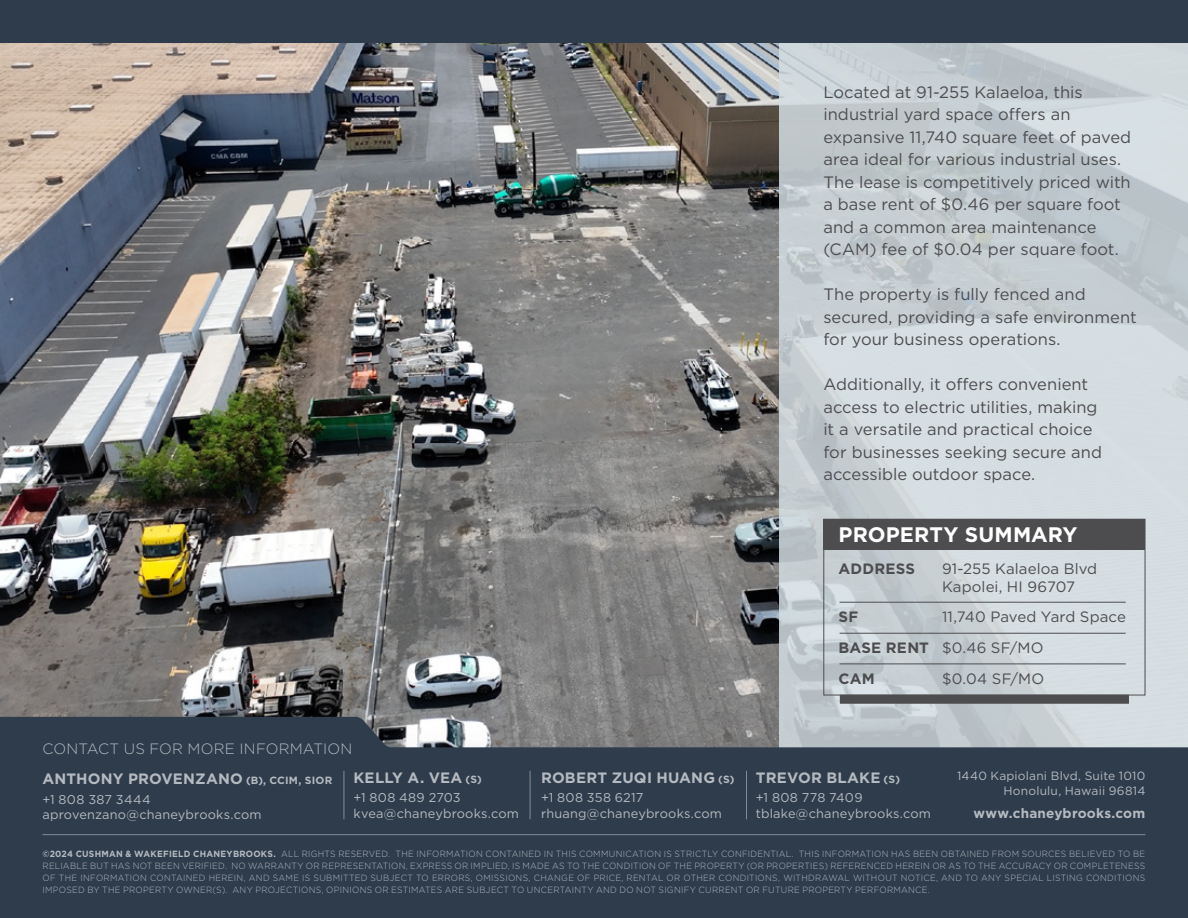
<style>
.page{position:relative;width:1188px;height:918px;background:#fff}
.page>*{position:absolute;margin:0;border:0;box-sizing:border-box;transform-origin:0 0}
.t1{font:700 21px "Gotham";letter-spacing:.005em;color:#fff}
.t2{font:16.5px/22.5px "Gotham";color:#4d4d4f}
.t3{font:15px/30.8px "Gotham";letter-spacing:.01em;color:#4d4d4f}
.t4{font:700 15px "Gotham";letter-spacing:.015em;color:#b5bac0}
.t5{font:300 15px "Gotham";letter-spacing:.015em;color:#b5bac0}
.t6{font:700 15px "Gotham";letter-spacing:.015em;color:#4d4d4f}
.t7{font:700 13.5px "Gotham";letter-spacing:.015em;color:#b5bac0}
.t8{font:12.75px/15.3px "Gotham";letter-spacing:.015em;color:#b5bac0}
.t9{font:12px/14.4px "Gotham";letter-spacing:.015em;color:#b5bac0;text-align:right}
.t10{font:300 9px/12px "Gotham";letter-spacing:.035em;color:#b5bac0;text-align:justify;scale:.95 1}
.s1{font-weight:700}
.s2{font-size:10.5px}
</style>
<div class="page">
<img style="left:0;top:43px;width:779px;height:674px">
<svg style="left:779px;top:43px;width:409px;height:674px;background:#cad2d6"></svg>
<svg style="left:0;top:717px;width:1188px;height:201px;background:#3a4756"></svg>
<hr style="left:344px;top:771px;width:1px;height:48px;background:#848d95">
<hr style="left:530px;top:771px;width:1px;height:48px;background:#848d95">
<hr style="left:746px;top:771px;width:1px;height:48px;background:#848d95">
<hr style="left:43px;top:834px;width:1102px;height:1px;background:#848d95">
<div style="left:0;top:0;width:1188px;height:43px;background:#2e3c4c"></div>
<hr style="left:840px;top:602px;width:286px;height:1px;background:#4d4d4f">
<hr style="left:840px;top:633px;width:286px;height:1px;background:#4d4d4f">
<hr style="left:840px;top:664px;width:286px;height:1px;background:#4d4d4f">
<div style="left:840px;top:695px;width:289px;height:9px;background:#4d4d4f"></div>
<div style="left:823px;top:519px;width:322px;height:176px;border:1px solid #4d4d4f"></div>
<div style="left:824px;top:519px;width:321px;height:31px;background:#4d4d4f"></div>
<p class="t2" style="left:823px;top:80px;width:309px">Located at 91-255 Kalaeloa, this industrial yard space offers an expansive 11,740 square feet of paved area ideal for various industrial uses.<br>The lease is competitively priced with a base rent of $0.46 per square foot and a common area maintenance (CAM) fee of $0.04 per square foot.</p>
<h2 class="t2" style="left:823px;top:283px;width:315px">The property is fully fenced and secured, providing a safe environment for your business operations.</h2>
<h2 class="t2" style="left:823px;top:373px;width:280px">Additionally, it offers convenient access to electric utilities, making it a versatile and practical choice for businesses seeking secure and accessible outdoor space.</h2>
<h1 class="t1" style="left:839px;top:521px;width:240px">PROPERTY SUMMARY</h1>
<h3 class="t5" style="left:43px;top:739px;width:311px">CONTACT US FOR MORE INFORMATION</h3>
<h3 class="t6" style="left:839px;top:558px;width:78px">ADDRESS</h3>
<h3 class="t3" style="left:942px;top:559px;width:157px;line-height:18px">91-255 Kalaeloa Blvd<br>Kapolei, HI 96707</h3>
<h3 class="t6" style="left:839px;top:607px;width:21px">SF</h3>
<h3 class="t3" style="left:839px;top:601px;width:289px;text-indent:104px">11,740 Paved Yard Space<br><span class="s1">BASE RENT</span> $0.46 SF/MO<br><span class="s1">CAM</span></h3>
<h3 class="t3" style="left:942px;top:663px;width:104px">$0.04 SF/MO</h3>
<h3 class="t9" style="left:957px;top:769px;width:190px">1440 Kapiolani Blvd, Suite 1010<br>Honolulu, Hawaii 96814</h3>
<h3 class="t4" style="left:541px;top:768px;width:195px">ROBERT ZUQI HUANG <span class="s2">(S)</span></h3>
<h3 class="t8" style="left:541px;top:790px;width:182px">+1 808 358 6217 rhuang@chaneybrooks.com</h3>
<h3 class="t4" style="left:756px;top:768px;width:146px">TREVOR BLAKE <span class="s2">(S)</span></h3>
<h3 class="t8" style="left:756px;top:790px;width:177px">+1 808 778 7409 tblake@chaneybrooks.com</h3>
<h3 class="t4" style="left:353px;top:768px;width:130px">KELLY A. VEA <span class="s2">(S)</span></h3>
<h3 class="t8" style="left:353px;top:790px;width:167px">+1 808 489 2703 kvea@chaneybrooks.com</h3>
<h3 class="t4" style="left:43px;top:769px;width:291px">ANTHONY PROVENZANO <span class="s2">(B), CCIM, SIOR</span></h3>
<h3 class="t8" style="left:43px;top:791px;width:221px">+1 808 387 3444 aprovenzano@chaneybrooks.com</h3>
<p class="t10" style="left:43px;top:847px;width:1162px"><span class="s1">©2024 CUSHMAN &amp; WAKEFIELD CHANEYBROOKS.</span> ALL RIGHTS RESERVED. THE INFORMATION CONTAINED IN THIS COMMUNICATION IS STRICTLY CONFIDENTIAL. THIS INFORMATION HAS BEEN OBTAINED FROM SOURCES BELIEVED TO BE RELIABLE BUT HAS NOT BEEN VERIFIED. NO WARRANTY OR REPRESENTATION, EXPRESS OR IMPLIED, IS MADE AS TO THE CONDITION OF THE PROPERTY (OR PROPERTIES) REFERENCED HEREIN OR AS TO THE ACCURACY OR COMPLETENESS OF THE INFORMATION CONTAINED HEREIN, AND SAME IS SUBMITTED SUBJECT TO ERRORS, OMISSIONS, CHANGE OF PRICE, RENTAL OR OTHER CONDITIONS, WITHDRAWAL WITHOUT NOTICE, AND TO ANY SPECIAL LISTING CONDITIONS IMPOSED BY THE PROPERTY OWNER(S). ANY PROJECTIONS, OPINIONS OR ESTIMATES ARE SUBJECT TO UNCERTAINTY AND DO NOT SIGNIFY CURRENT OR FUTURE PROPERTY PERFORMANCE.</p>
<h3 class="t7" style="left:973px;top:804px;width:173px">www.chaneybrooks.com</h3>
</div>
